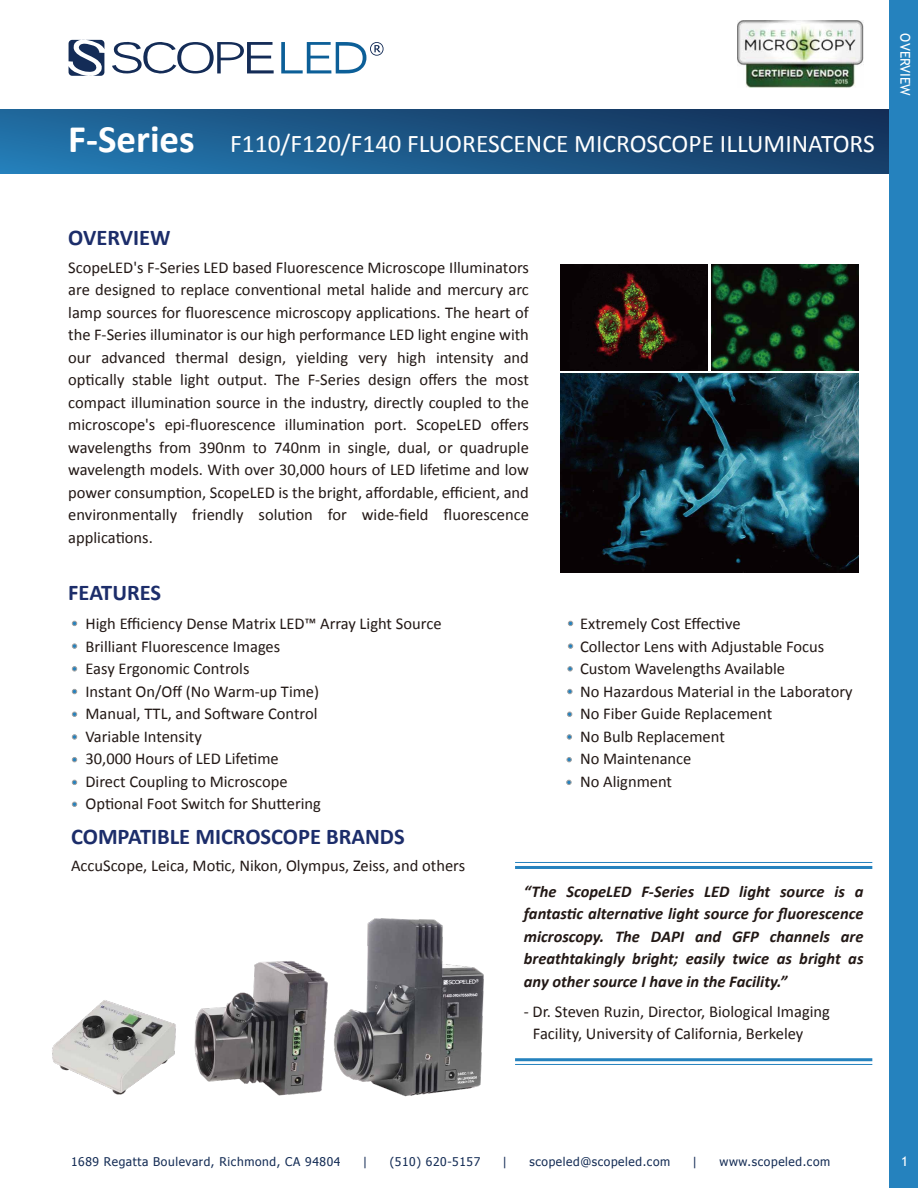
<style>
.page{position:relative;width:918px;height:1188px;background:#fff}
.page>*{position:absolute;margin:0;border:0;box-sizing:border-box;transform-origin:0 0}
.t1{font:25.5px "Calibri";color:#fff}
.t2{font:700 22.5px "Calibri";color:#1c2d6a}
.t3{font:16.5px/22.5px "Calibri";color:#221815}
.t4{font:italic 700 16.5px/22.5px "Calibri";color:#221815;text-align:justify}
.t5{font:13.5px "Trebuchet MS";color:#fff}
.t6{font:12px "Tahoma";letter-spacing:.05em;color:#132b54}
.s1{font-weight:700;font-size:39px}
</style>
<div class="page">
<svg style="left:0;top:109px;width:890px;height:64px;background:#1b5383"></svg>
<div style="left:890px;top:0;width:28px;height:1188px;background:#2582be"></div>
<img style="left:711px;top:265px;width:147px;height:105px">
<img style="left:561px;top:265px;width:147px;height:105px">
<img style="left:561px;top:374px;width:297px;height:198px">
<svg style="left:69px;top:40px;width:35px;height:36px"></svg>
<svg style="left:112px;top:42px;width:162px;height:32px"></svg>
<svg style="left:281px;top:42px;width:103px;height:31px"></svg>
<img style="left:52px;top:1000px;width:124px;height:95px">
<img style="left:336px;top:918px;width:276px;height:179px">
<img style="left:194px;top:961px;width:142px;height:135px">
<img style="left:737px;top:21px;width:126px;height:66px">
<hr style="left:515px;top:862px;width:357px;height:1px;background:#2582be">
<hr style="left:515px;top:866px;width:357px;height:3px;background:#2582be">
<hr style="left:515px;top:1058px;width:357px;height:3px;background:#2582be">
<hr style="left:515px;top:1064px;width:357px;height:1px;background:#2582be">
<svg style="left:72px;top:621px;width:5px;height:5px"></svg>
<svg style="left:72px;top:666px;width:5px;height:5px"></svg>
<svg style="left:72px;top:644px;width:5px;height:5px"></svg>
<svg style="left:72px;top:689px;width:5px;height:5px"></svg>
<svg style="left:72px;top:712px;width:5px;height:5px"></svg>
<svg style="left:72px;top:735px;width:5px;height:4px"></svg>
<svg style="left:72px;top:757px;width:5px;height:5px"></svg>
<svg style="left:72px;top:780px;width:5px;height:5px"></svg>
<svg style="left:72px;top:802px;width:5px;height:5px"></svg>
<svg style="left:568px;top:621px;width:5px;height:5px"></svg>
<svg style="left:568px;top:666px;width:5px;height:5px"></svg>
<svg style="left:568px;top:644px;width:5px;height:5px"></svg>
<svg style="left:567px;top:689px;width:5px;height:5px"></svg>
<svg style="left:567px;top:712px;width:5px;height:5px"></svg>
<svg style="left:567px;top:735px;width:5px;height:4px"></svg>
<svg style="left:567px;top:757px;width:5px;height:5px"></svg>
<svg style="left:566px;top:780px;width:5px;height:5px"></svg>
<h1 class="t1" style="left:68px;top:128px;width:808px"><span class="s1">F-Series</span> F110/F120/F140 FLUORESCENCE MICROSCOPE ILLUMINATORS</h1>
<p class="t5" style="left:913px;top:33px;width:64px;rotate:90deg">OVERVIEW</p>
<h2 class="t2" style="left:68px;top:224px;width:104px">OVERVIEW</h2>
<p class="t3" style="left:68px;top:255px;width:462px;text-align:justify">ScopeLED's F-Series LED based Fluorescence Microscope Illuminators are designed to replace conventional metal halide and mercury arc lamp sources for fluorescence microscopy applications. The heart of the F-Series illuminator is our high performance LED light engine with our advanced thermal design, yielding very high intensity and optically stable light output. The F-Series design offers the most compact illumination source in the industry, directly coupled to the microscope's epi-fluorescence illumination port. ScopeLED offers wavelengths from 390nm to 740nm in single, dual, or quadruple wavelength models. With over 30,000 hours of LED lifetime and low power consumption, ScopeLED is the bright, affordable, efficient, and environmentally friendly solution for wide-field fluorescence applications.</p>
<h2 class="t2" style="left:68px;top:579px;width:94px">FEATURES</h2>
<p class="t3" style="left:85px;top:612px;width:358px">High Efficiency Dense Matrix LED™ Array Light Source<br>Brilliant Fluorescence Images<br>Easy Ergonomic Controls<br>Instant On/Off (No Warm-up Time)<br>Manual, TTL, and Software Control<br>Variable Intensity<br>30,000 Hours of LED Lifetime<br>Direct Coupling to Microscope<br>Optional Foot Switch for Shuttering</p>
<p class="t3" style="left:580px;top:612px;width:274px">Extremely Cost Effective<br>Collector Lens with Adjustable Focus<br>Custom Wavelengths Available<br>No Hazardous Material in the Laboratory<br>No Fiber Guide Replacement<br>No Bulb Replacement<br>No Maintenance<br>No Alignment</p>
<h2 class="t2" style="left:71px;top:822px;width:335px">COMPATIBLE MICROSCOPE BRANDS</h2>
<p class="t3" style="left:71px;top:854px;width:396px">AccuScope, Leica, Motic, Nikon, Olympus, Zeiss, and others</p>
<p class="t4" style="left:524px;top:879px;width:341px">“The ScopeLED F-Series LED light source is a fantastic alternative light source for fluorescence microscopy. The DAPI and GFP channels are breathtakingly bright; easily twice as bright as any other source I have in the Facility.”</p>
<p class="t3" style="left:533px;top:999px;width:299px;text-indent:-9px">- Dr. Steven Ruzin, Director, Biological Imaging<br>Facility, University of California, Berkeley</p>
<p class="t6" style="left:71px;top:1154px;width:271px">1689 Regatta Boulevard, Richmond, CA 94804</p>
<p class="t6" style="left:363px;top:1154px;width:6px">|</p>
<p class="t6" style="left:390px;top:1154px;width:92px">(510) 620-5157</p>
<p class="t6" style="left:503px;top:1154px;width:6px">|</p>
<p class="t6" style="left:530px;top:1154px;width:142px">scopeled@scopeled.com</p>
<p class="t6" style="left:693px;top:1154px;width:6px">|</p>
<p class="t6" style="left:720px;top:1154px;width:112px">www.scopeled.com</p>
<p class="t5" style="left:901px;top:1153px;width:9px">1</p>
</div>
